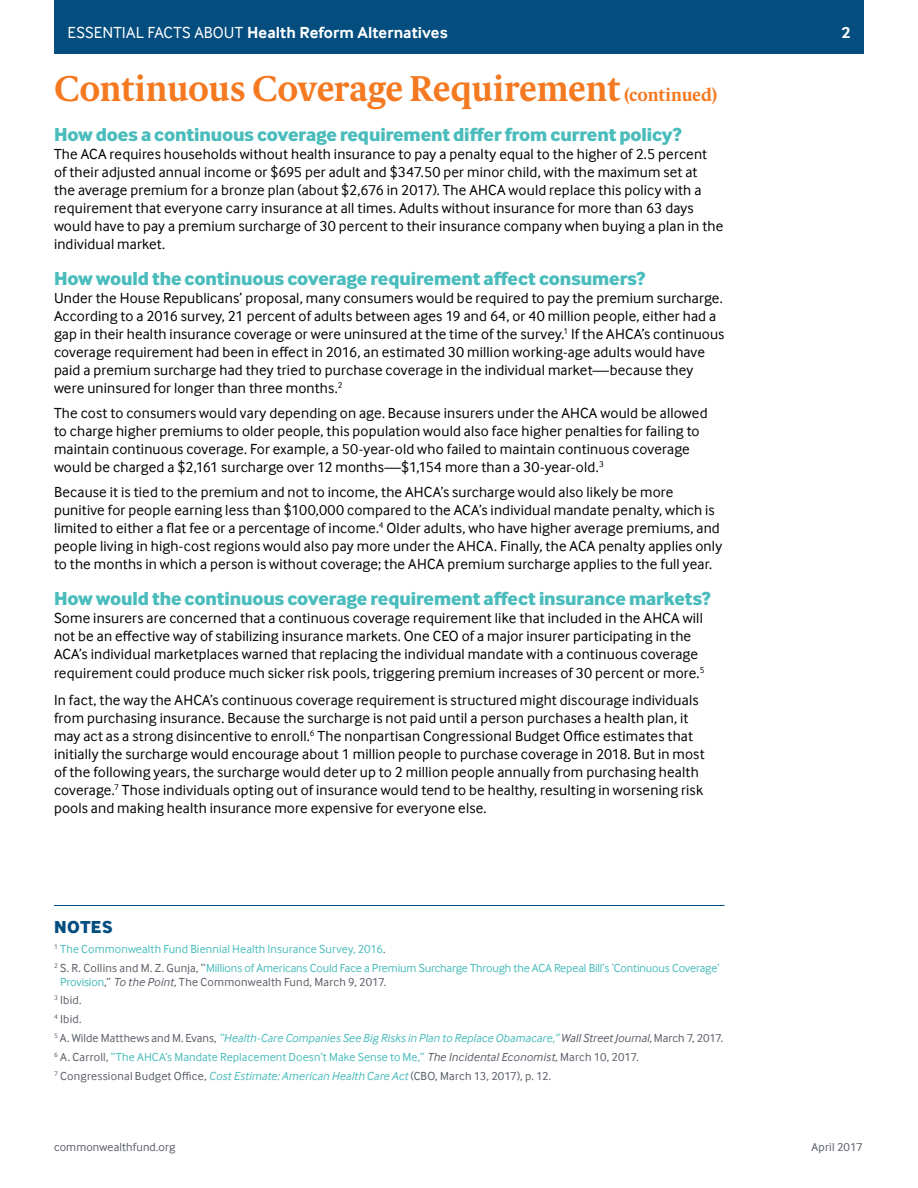
<style>
.page{position:relative;width:918px;height:1188px;background:#fff}
.page>*{position:absolute;margin:0;border:0;box-sizing:border-box;transform-origin:0 0}
.Page_Heads___Folio{font:700 36px "Berlingske Serif Text";letter-spacing:-.005em;color:#f47920}
.Heads_-_1st_Subhead{font:19.5px "Inter Face X Bold";letter-spacing:-.01em;color:#4abcbc}
.Body_Copy_-_No_Inden{font:18px "Inter Face X Bold";letter-spacing:.03em;color:#044d7f}
.Page_Heads___Folio-2{font:700 16.5px "Inter Face Da Ma";letter-spacing:.005em;color:#fff}
.Body_Copy_-_Block{font:15px/18px "Inter Face";letter-spacing:.01em;color:#000}
.EndNotes{font:12px/13.5px "Inter Face";letter-spacing:.005em;color:#4abcbc}
.EndNotes-2{font:italic 12px "Inter Face";color:#4abcbc}
.EndNotes-3{font:12px "Inter Face";letter-spacing:.015em;color:#5a5e68}
.Exhibit_Titles{font:12px "Inter Face";letter-spacing:.01em;color:#5a5e68}
.s1{font-weight:400}
.s2{font-size:18px}
.s3{color:#5a5e68}
.s4{font-style:italic;color:#5a5e68}
.s5{font-style:normal;color:#5a5e68}
.s6{font-style:italic;color:#4abcbc}
</style>
<div class="page">
<div style="left:54px;top:0;width:810px;height:54px;background:#044d7f"></div>
<hr style="left:54px;top:905px;width:670px;height:1px;background:#044d7f">
<p class="Page_Heads___Folio-2" style="left:68px;top:23px;width:382px"><span class="s1">ESSENTIAL FACTS ABOUT</span> Health Reform Alternatives</p>
<p class="Page_Heads___Folio-2" style="left:842px;top:23px;width:10px">2</p>
<p class="Page_Heads___Folio" style="left:54px;top:63px;width:666px">Continuous Coverage Requirement <span class="s2">(continued)</span></p>
<p class="Heads_-_1st_Subhead" style="left:54px;top:123px;width:629px">How does a continuous coverage requirement differ from current policy?</p>
<p class="Body_Copy_-_Block" style="left:54px;top:145px;width:671px">The ACA requires households without health insurance to pay a penalty equal to the higher of 2.5 percent<br>of their adjusted annual income or $695 per adult and $347.50 per minor child, with the maximum set at<br>the average premium for a bronze plan (about $2,676 in 2017). The AHCA would replace this policy with a requirement that everyone carry insurance at all times. Adults without insurance for more than 63 days would have to pay a premium surcharge of 30 percent to their insurance company when buying a plan in the individual market.</p>
<p class="Heads_-_1st_Subhead" style="left:54px;top:267px;width:593px">How would the continuous coverage requirement affect consumers?</p>
<p class="Body_Copy_-_Block" style="left:54px;top:289px;width:672px">Under the House Republicans’ proposal, many consumers would be required to pay the premium surcharge.<br>According to a 2016 survey, 21 percent of adults between ages 19 and 64, or 40 million people, either had a gap in their health insurance coverage or were uninsured at the time of the survey.<sup>1</sup> If the AHCA’s continuous coverage requirement had been in effect in 2016, an estimated 30 million working-age adults would have paid a premium surcharge had they tried to purchase coverage in the individual market—because they were uninsured for longer than three months.<sup>2</sup></p>
<p class="Body_Copy_-_Block" style="left:54px;top:404px;width:655px">The cost to consumers would vary depending on age. Because insurers under the AHCA would be allowed to charge higher premiums to older people, this population would also face higher penalties for failing to maintain continuous coverage. For example, a 50-year-old who failed to maintain continuous coverage would be charged a $2,161 surcharge over 12 months—$1,154 more than a 30-year-old.<sup>3</sup></p>
<p class="Body_Copy_-_Block" style="left:54px;top:483px;width:670px">Because it is tied to the premium and not to income, the AHCA’s surcharge would also likely be more punitive for people earning less than $100,000 compared to the ACA’s individual mandate penalty, which is limited to either a flat fee or a percentage of income.<sup>4</sup> Older adults, who have higher average premiums, and people living in high-cost regions would also pay more under the AHCA. Finally, the ACA penalty applies only to the months in which a person is without coverage; the AHCA premium surcharge applies to the full year.</p>
<p class="Heads_-_1st_Subhead" style="left:54px;top:586px;width:658px">How would the continuous coverage requirement affect insurance markets?</p>
<p class="Body_Copy_-_Block" style="left:54px;top:609px;width:650px">Some insurers are concerned that a continuous coverage requirement like that included in the AHCA will not be an effective way of stabilizing insurance markets. One CEO of a major insurer participating in the<br>ACA’s individual marketplaces warned that replacing the individual mandate with a continuous coverage</p>
<p class="Body_Copy_-_Block" style="left:54px;top:664px;width:652px">requirement could produce much sicker risk pools, triggering premium increases of 30 percent or more.<sup>5</sup></p>
<p class="Body_Copy_-_Block" style="left:54px;top:690px;width:652px">In fact, the way the AHCA’s continuous coverage requirement is structured might discourage individuals from purchasing insurance. Because the surcharge is not paid until a person purchases a health plan, it may act as a strong disincentive to enroll.<sup>6</sup> The nonpartisan Congressional Budget Office estimates that initially the surcharge would encourage about 1 million people to purchase coverage in 2018. But in most of the following years, the surcharge would deter up to 2 million people annually from purchasing health coverage.<sup>7</sup> Those individuals opting out of insurance would tend to be healthy, resulting in worsening risk pools and making health insurance more expensive for everyone else.</p>
<p class="Body_Copy_-_No_Inden" style="left:54px;top:916px;width:60px">NOTES</p>
<p class="EndNotes" style="left:54px;top:942px;width:333px"><sup>1</sup> The Commonwealth Fund Biennial Health Insurance Survey, 2016<span class="s3">.</span></p>
<p class="EndNotes" style="left:60px;top:961px;width:661px;text-indent:-6px"><sup>2</sup> <span class="s3">S. R. Collins and M. Z. Gunja, “</span>Millions of Americans Could Face a Premium Surcharge Through the ACA Repeal Bill’s ‘Continuous Coverage’<br>Provision<span class="s3">,”</span> <span class="s4">To the Point,</span> <span class="s3">The Commonwealth Fund, March 9, 2017.</span></p>
<p class="EndNotes-3" style="left:54px;top:994px;width:29px"><sup>3</sup> Ibid.</p>
<p class="EndNotes-3" style="left:54px;top:1013px;width:29px"><sup>4</sup> Ibid.</p>
<p class="EndNotes-2" style="left:54px;top:1031px;width:671px"><sup>5</sup> <span class="s5">A. Wilde Matthews and M. Evans,</span> “Health-Care Companies See Big Risks in Plan to Replace Obamacare,” <span class="s3">Wall Street Journal,</span> <span class="s5">March 7, 2017.</span></p>
<p class="EndNotes" style="left:54px;top:1050px;width:586px"><sup>6</sup> <span class="s3">A. Carroll,</span> “The AHCA’s Mandate Replacement Doesn’t Make Sense to Me,” <span class="s4">The Incidental Economist,</span> <span class="s3">March 10, 2017.</span></p>
<p class="EndNotes-3" style="left:54px;top:1069px;width:499px"><sup>7</sup> Congressional Budget Office, <span class="s6">Cost Estimate: American Health Care Act</span> (CBO, March 13, 2017), p. 12.</p>
<p class="Exhibit_Titles" style="left:54px;top:1140px;width:123px">commonwealthfund.org</p>
<p class="Exhibit_Titles" style="left:811px;top:1140px;width:53px">April 2017</p>
</div>
